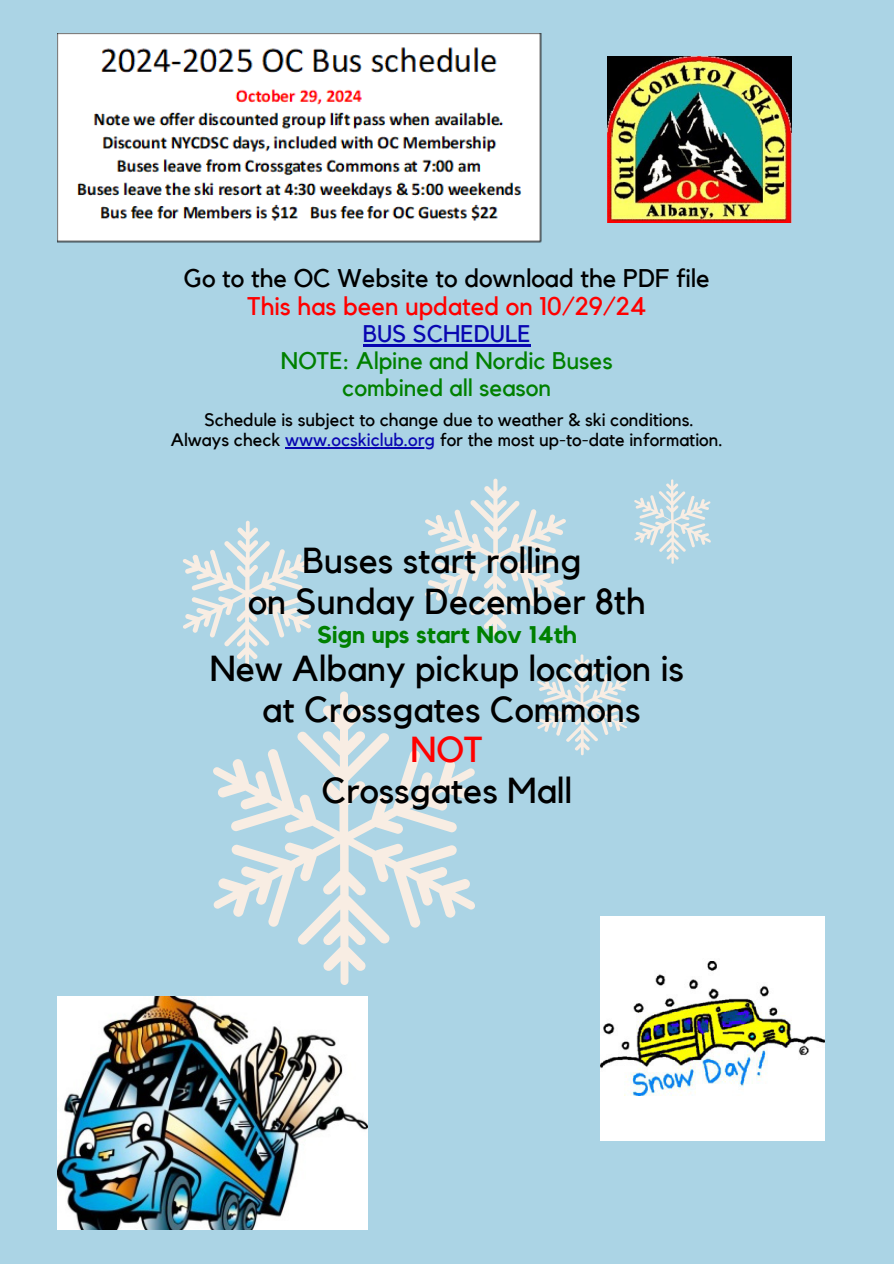
<style>
.page{position:relative;width:894px;height:1264px;background:#fff}
.page>*{position:absolute;margin:0;border:0;box-sizing:border-box;transform-origin:0 0}
.t1{font:36px/40.5px "Kollektif";color:#000;text-align:center}
.t2{font:25.5px/28.2px "Kollektif";color:#000;text-align:center}
.t3{font:24px/27px "Kollektif";color:#008000;text-align:center}
.t4{font:700 24px "Kollektif";color:#008000}
.t5{font:18px "Kollektif";color:#000}
.s1{color:#f00}
.s2{color:#0907b1}
</style>
<div class="page">
<div style="left:0;top:0;width:893px;height:1263px;background:#abd4e5"></div>
<img style="left:607px;top:56px;width:184px;height:167px">
<svg style="left:183px;top:520px;width:128px;height:146px"></svg>
<svg style="left:537px;top:654px;width:90px;height:101px"></svg>
<svg style="left:634px;top:479px;width:76px;height:85px"></svg>
<svg style="left:213px;top:691px;width:262px;height:294px"></svg>
<svg style="left:425px;top:478px;width:140px;height:158px"></svg>
<img style="left:600px;top:916px;width:224px;height:224px">
<img style="left:57px;top:34px;width:485px;height:209px">
<img style="left:57px;top:996px;width:311px;height:233px">
<hr style="left:285px;top:447px;width:150px;height:1px;background:#0907b1">
<hr style="left:363px;top:344px;width:167px;height:2px;background:#0907b1">
<p class="t2" style="left:184px;top:265px;width:527px">Go to the OC Website to download the PDF file<br><span class="s1">This has been updated on 10/29/24</span></p>
<p class="t3" style="left:281px;top:321px;width:333px"><span class="s2">BUS SCHEDULE<br></span>NOTE: Alpine and Nordic Buses combined all season</p>
<p class="t5" style="left:204px;top:411px;width:491px">Schedule is subject to change due to weather &amp; ski conditions.</p>
<p class="t5" style="left:171px;top:431px;width:553px">Always check <span class="s2">www.ocskiclub.org</span> for the most up-to-date information.</p>
<p class="t1" style="left:248px;top:542px;width:399px">Buses start rolling<br>on Sunday December 8th</p>
<p class="t4" style="left:317px;top:623px;width:261px">Sign ups start Nov 14th</p>
<p class="t1" style="left:210px;top:650px;width:475px">New Albany pickup location is at Crossgates Commons<br><span class="s1">NOT<br></span>Crossgates Mall</p>
</div>
